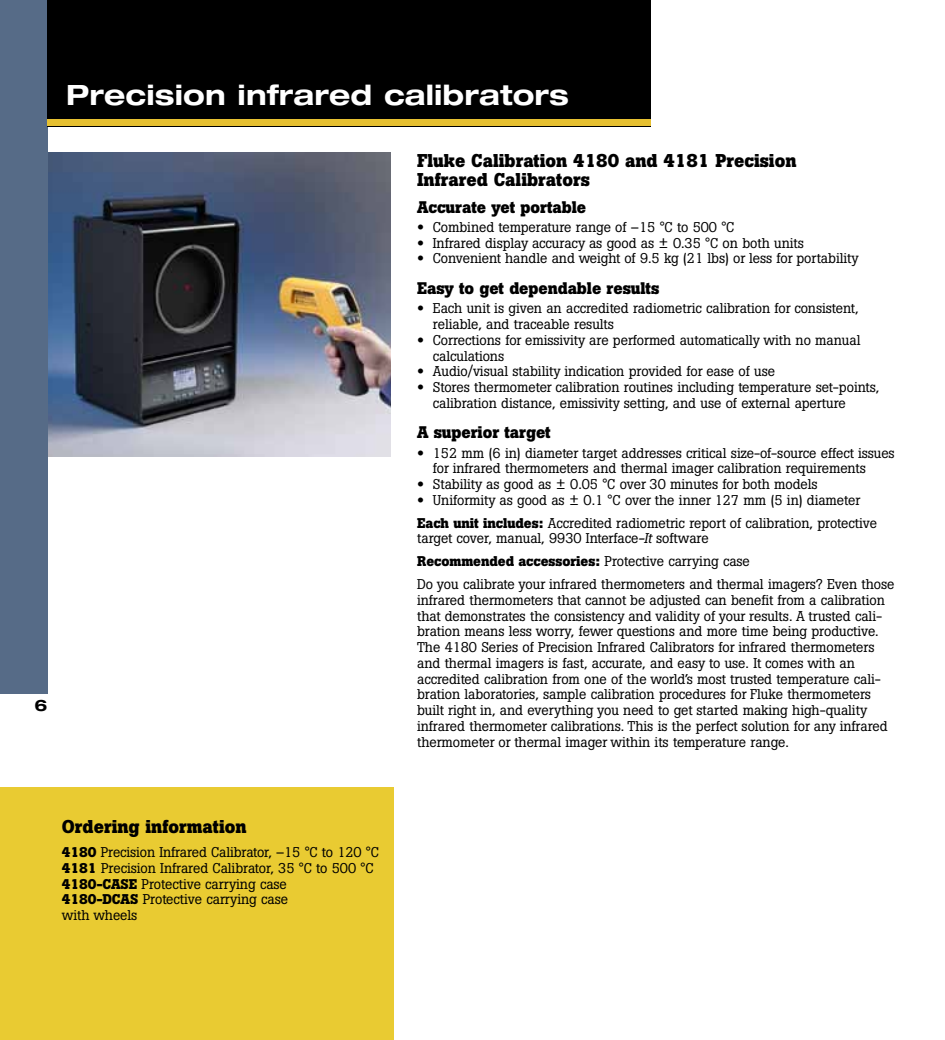
<style>
.page{position:relative;width:945px;height:1040px;background:#fff}
.page>*{position:absolute;margin:0;border:0;box-sizing:border-box;transform-origin:0 0}
.t1{font:700 expanded 28px "Helvetica Neue";letter-spacing:.005em;color:#fff}
.t2{font:700 18.38px/19.2px "Boton Pro";color:#000}
.t3{font:700 16.62px "Boton Pro";letter-spacing:-.005em;color:#000}
.t4{font:700 expanded 15.75px "Helvetica Neue";color:#000}
.t5{font:14px/15.8px "Boton Pro";letter-spacing:-.005em;color:#000}
.s1{font-family:"Helvetica Neue LT Std";font-weight:700;font-stretch:expanded}
.s2{font-weight:700}
.s3{font-style:italic}
</style>
<div class="page">
<img style="left:47px;top:152px;width:344px;height:304px">
<div style="left:0;top:788px;width:394px;height:252px;background:#e9cb32"></div>
<div style="left:0;top:0;width:47px;height:693px;background:#566b87"></div>
<div style="left:47px;top:0;width:604px;height:126px;background:#000"></div>
<div style="left:47px;top:120px;width:604px;height:6px;background:#e6c031"></div>
<p class="t4" style="left:34px;top:695px;width:14px">6</p>
<h1 class="t1" style="left:66px;top:78px;width:504px">Precision infrared calibrators</h1>
<h2 class="t2" style="left:417px;top:151px;width:381px">Fluke Calibration 4180 and 4181 Precision<br>Infrared Calibrators</h2>
<p class="t3" style="left:417px;top:196px;width:171px">Accurate yet portable</p>
<p class="t5" style="left:417px;top:219px;width:319px"><span class="s1">•</span> Combined temperature range of –15 °C to 500 °C</p>
<p class="t5" style="left:417px;top:235px;width:388px"><span class="s1">•</span> Infrared display accuracy as good as ± 0.35 °C on both units</p>
<p class="t5" style="left:417px;top:250px;width:443px"><span class="s1">•</span> Convenient handle and weight of 9.5 kg (21 lbs) or less for portability</p>
<p class="t3" style="left:417px;top:277px;width:244px">Easy to get dependable results</p>
<p class="t5" style="left:433px;top:300px;width:427px;text-indent:-16px"><span class="s1">•</span> Each unit is given an accredited radiometric calibration for consistent, reliable, and traceable results</p>
<p class="t5" style="left:433px;top:332px;width:429px;text-indent:-16px"><span class="s1">•</span> Corrections for emissivity are performed automatically with no manual calculations</p>
<p class="t5" style="left:417px;top:363px;width:359px"><span class="s1">•</span> Audio/visual stability indication provided for ease of use</p>
<p class="t5" style="left:433px;top:379px;width:448px;text-indent:-16px"><span class="s1">•</span> Stores thermometer calibration routines including temperature set-points, calibration distance, emissivity setting, and use of external aperture</p>
<p class="t3" style="left:417px;top:422px;width:135px">A superior target</p>
<p class="t5" style="left:433px;top:445px;width:463px;text-indent:-16px"><span class="s1">•</span> 152 mm (6 in) diameter target addresses critical size-of-source effect issues for infrared thermometers and thermal imager calibration requirements</p>
<p class="t5" style="left:417px;top:476px;width:402px"><span class="s1">•</span> Stability as good as ± 0.05 °C over 30 minutes for both models</p>
<p class="t5" style="left:417px;top:488px;width:461px;line-height:22.8px"><span class="s1">•</span> Uniformity as good as ± 0.1 °C over the inner 127 mm (5 in) diameter<br><span class="s2">Each unit includes:</span> Accredited radiometric report of calibration, protective</p>
<p class="t5" style="left:417px;top:527px;width:479px;line-height:22.8px">target cover, manual, 9930 Interface<span class="s3">-It</span> software<br><span class="s2">Recommended accessories:</span> Protective carrying case<br>Do you calibrate your infrared thermometers and thermal imagers? Even those</p>
<p class="t5" style="left:417px;top:592px;width:472px">infrared thermometers that cannot be adjusted can benefit from a calibration that demonstrates the consistency and validity of your results. A trusted cali&shy;bration means less worry, fewer questions and more time being productive.<br>The 4180 Series of Precision Infrared Calibrators for infrared thermometers and thermal imagers is fast, accurate, and easy to use. It comes with an accredited calibration from one of the world’s most trusted temperature cali&shy;bration laboratories, sample calibration procedures for Fluke thermometers built right in, and everything you need to get started making high-quality infrared thermometer calibrations. This is the perfect solution for any infrared thermometer or thermal imager within its temperature range.</p>
<h2 class="t2" style="left:62px;top:817px;width:186px">Ordering information</h2>
<p class="t5" style="left:62px;top:844px;width:318px"><span class="s2">4180</span> Precision Infrared Calibrator, –15 °C to 120 °C <span class="s2">4181</span> Precision Infrared Calibrator, 35 °C to 500 °C <span class="s2">4180-CASE</span> Protective carrying case<br><span class="s2">4180-DCAS</span> Protective carrying case<br>with wheels</p>
</div>
